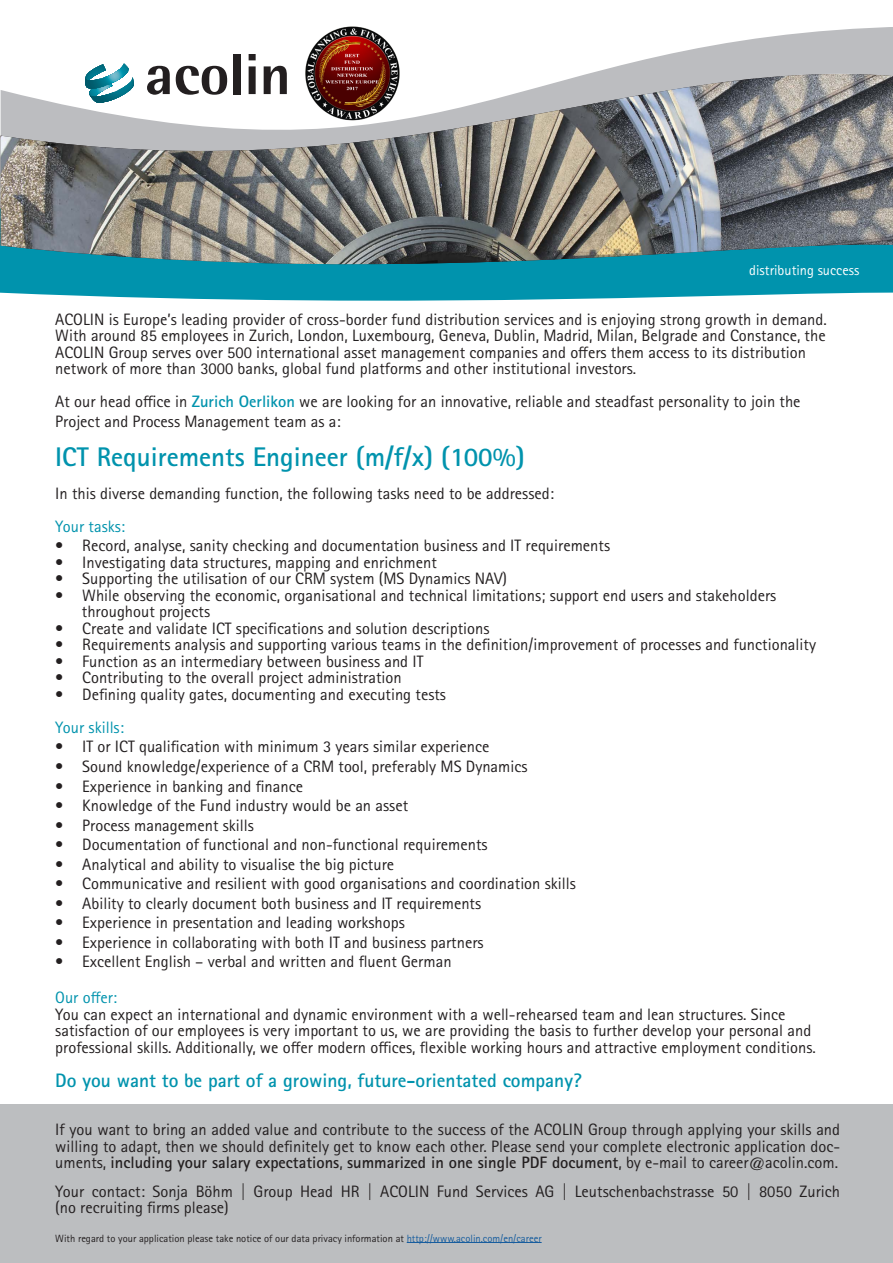
<style>
.page{position:relative;width:893px;height:1263px;background:#fff}
.page>*{position:absolute;margin:0;border:0;box-sizing:border-box;transform-origin:0 0}
.t1{font:700 27px "Rotis Sans Serif Pro";color:#0093ad}
.t2{font:700 19.5px "Rotis Sans Serif Pro";color:#0093ad}
.t3{font:16.5px/16.5px "Rotis Sans Serif Pro";color:#231f20}
.t4{font:16.5px "Rotis Sans Serif Pro";color:#0093ad}
.t5{font:14.25px "Rotis Sans Serif Pro";color:#fff}
.t6{font:10.5px "Rotis Sans Serif Pro";color:#231f20}
.s1{font-weight:700;color:#0093ad}
.s2{font-weight:700}
.s3{color:#175d9e}
</style>
<div class="page">
<svg style="left:0;top:199px;width:893px;height:102px;fill:#0093ad"></svg>
<svg style="left:311px;top:27px;width:582px;height:23px"></svg>
<svg style="left:1px;top:50px;width:892px;height:242px;fill:#0093ad"></svg>
<img style="left:1px;top:74px;width:892px;height:191px">
<div style="left:0;top:1105px;width:892px;height:158px;background:#bcbec0"></div>
<hr style="left:407px;top:1242px;width:135px;height:1px;background:#175d9e">
<p class="t5" style="left:749px;top:262px;width:112px">distributing success</p>
<p class="t3" style="left:55px;top:311px;width:773px">ACOLIN is Europe’s leading provider of cross-border fund distribution services and is enjoying strong growth in demand.<br>With around 85 employees in Zurich, London, Luxembourg, Geneva, Dublin, Madrid, Milan, Belgrade and Constance, the ACOLIN Group serves over 500 international asset management companies and offers them access to its distribution network of more than 3000 banks, global fund platforms and other institutional investors.</p>
<p class="t3" style="left:55px;top:392px;width:747px;line-height:19.5px">At our head office in <span class="s1">Zurich Oerlikon</span> we are looking for an innovative, reliable and steadfast personality to join the<br>Project and Process Management team as a:</p>
<h1 class="t1" style="left:55px;top:440px;width:471px">ICT Requirements Engineer (m/f/x) (100%)</h1>
<p class="t3" style="left:55px;top:485px;width:500px">In this diverse demanding function, the following tasks need to be addressed:</p>
<p class="t4" style="left:55px;top:517px;width:71px">Your tasks:</p>
<p class="t3" style="left:55px;top:538px;width:556px">• Record, analyse, sanity checking and documentation business and IT requirements</p>
<p class="t3" style="left:55px;top:554px;width:383px">• Investigating data structures, mapping and enrichment</p>
<p class="t3" style="left:55px;top:571px;width:453px">• Supporting the utilisation of our CRM system (MS Dynamics NAV)</p>
<p class="t3" style="left:82px;top:587px;width:696px;text-indent:-27px">• While observing the economic, organisational and technical limitations; support end users and stakeholders throughout projects</p>
<p class="t3" style="left:55px;top:620px;width:436px">• Create and validate ICT specifications and solution descriptions</p>
<p class="t3" style="left:55px;top:637px;width:762px">• Requirements analysis and supporting various teams in the definition/improvement of processes and functionality</p>
<p class="t3" style="left:55px;top:653px;width:370px">• Function as an intermediary between business and IT</p>
<p class="t3" style="left:55px;top:670px;width:348px">• Contributing to the overall project administration</p>
<p class="t3" style="left:55px;top:686px;width:392px">• Defining quality gates, documenting and executing tests</p>
<p class="t4" style="left:55px;top:718px;width:70px">Your skills:</p>
<p class="t3" style="left:55px;top:739px;width:436px">• IT or ICT qualification with minimum 3 years similar experience</p>
<p class="t3" style="left:55px;top:758px;width:474px">• Sound knowledge/experience of a CRM tool, preferably MS Dynamics</p>
<p class="t3" style="left:55px;top:778px;width:249px">• Experience in banking and finance</p>
<p class="t3" style="left:55px;top:797px;width:354px">• Knowledge of the Fund industry would be an asset</p>
<p class="t3" style="left:55px;top:817px;width:200px">• Process management skills</p>
<p class="t3" style="left:55px;top:836px;width:434px">• Documentation of functional and non-functional requirements</p>
<p class="t3" style="left:55px;top:856px;width:340px">• Analytical and ability to visualise the big picture</p>
<p class="t3" style="left:55px;top:875px;width:522px">• Communicative and resilient with good organisations and coordination skills</p>
<p class="t3" style="left:55px;top:895px;width:427px">• Ability to clearly document both business and IT requirements</p>
<p class="t3" style="left:55px;top:914px;width:351px">• Experience in presentation and leading workshops</p>
<p class="t3" style="left:55px;top:934px;width:430px">• Experience in collaborating with both IT and business partners</p>
<p class="t3" style="left:55px;top:953px;width:398px">• Excellent English – verbal and written and fluent German</p>
<p class="t4" style="left:55px;top:988px;width:63px">Our offer:</p>
<p class="t3" style="left:55px;top:1006px;width:762px">You can expect an international and dynamic environment with a well-rehearsed team and lean structures. Since satisfaction of our employees is very important to us, we are providing the basis to further develop your personal and professional skills. Additionally, we offer modern offices, flexible working hours and attractive employment conditions.</p>
<p class="t2" style="left:55px;top:1068px;width:528px">Do you want to be part of a growing, future-orientated company?</p>
<p class="t3" style="left:55px;top:1121px;width:786px;text-align:justify">If you want to bring an added value and contribute to the success of the ACOLIN Group through applying your skills and willing to adapt, then we should definitely get to know each other. Please send your complete electronic application doc&shy;uments, <span class="s2">including your salary expectations</span>, <span class="s2">summarized in one single PDF document</span>, by e-mail to career@acolin.com.</p>
<p class="t3" style="left:55px;top:1183px;width:786px">Your contact: Sonja Böhm | Group Head HR | ACOLIN Fund Services AG | Leutschenbachstrasse 50 | 8050 Zurich (no recruiting firms please)</p>
<p class="t6" style="left:55px;top:1232px;width:488px">With regard to your application please take notice of our data privacy information at <span class="s3">http://www.acolin.com/en/career</span></p>
</div>
